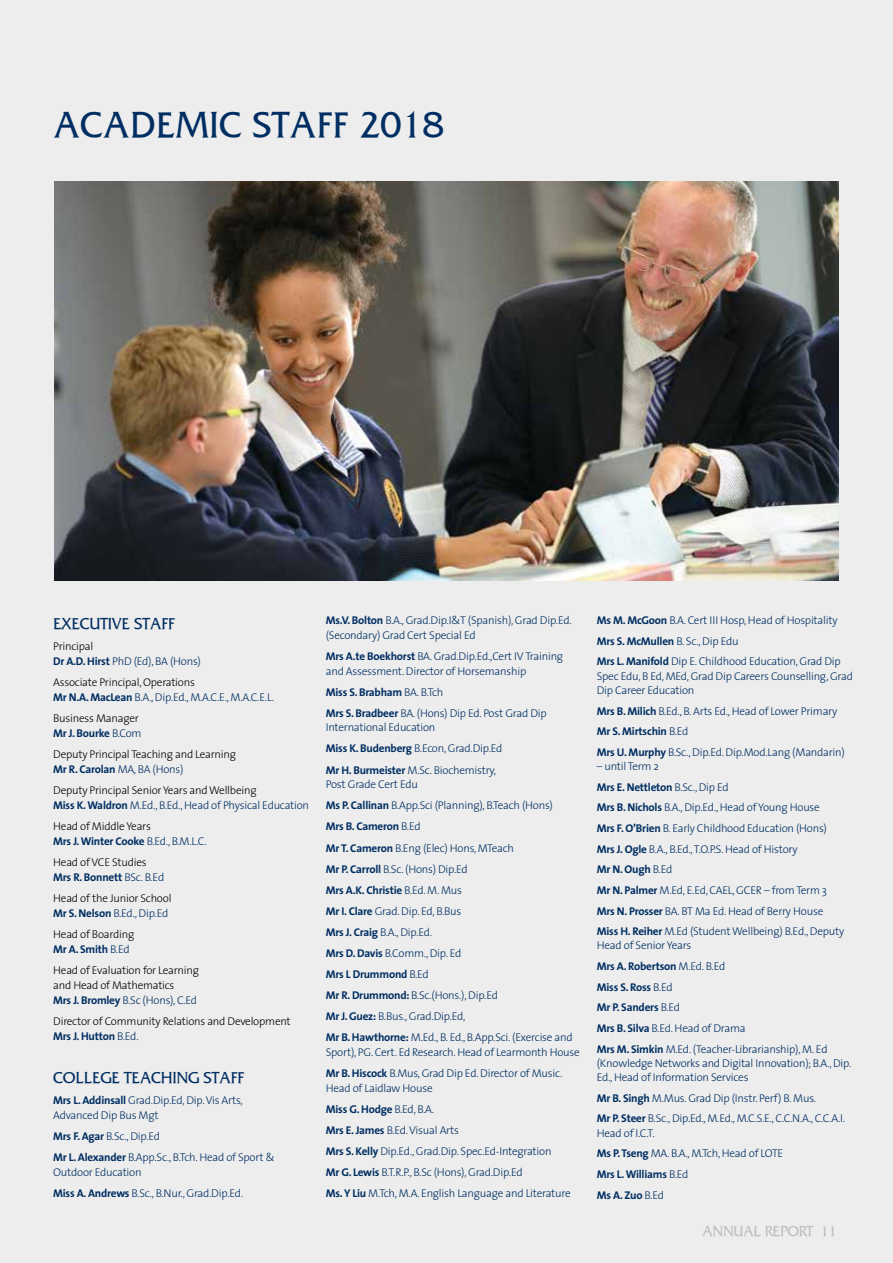
<style>
.page{position:relative;width:893px;height:1263px;background:#ecedec}
.page>*{position:absolute;margin:0;border:0;box-sizing:border-box;transform-origin:0 0}
.t1{font:37.5px "Septimus";letter-spacing:.01em;color:#002d62}
.t2{font:16.5px "Septimus";letter-spacing:-.01em;color:#002d62}
.t3{font:15px "Septimus";letter-spacing:-.02em;color:#bcbec0}
.t4{font:300 11.25px/21.1px "The Sans";letter-spacing:-.02em;color:#002d62}
.t5{font:300 11.25px/14.9px "The Sans";letter-spacing:-.02em;color:#000}
.s1{color:#000}
.s2{font-weight:700}
.s3{font-weight:700;color:#002d62}
.s4{color:#002d62}
</style>
<div class="page">
<img style="left:54px;top:181px;width:785px;height:399px">
<h1 class="t1" style="left:53px;top:108px;width:392px">ACADEMIC STAFF 2018</h1>
<h2 class="t2" style="left:53px;top:616px;width:123px">EXECUTIVE STAFF</h2>
<p class="t4" style="left:53px;top:638px;width:149px;line-height:14.9px"><span class="s1">Principal<br></span><span class="s2">Dr A.D. Hirst</span> PhD (Ed), BA (Hons)</p>
<p class="t4" style="left:53px;top:674px;width:222px;line-height:14.9px"><span class="s1">Associate Principal, Operations<br></span><span class="s2">Mr N.A. MacLean</span> B.A., Dip.Ed., M.A.C.E., M.A.C.E.L.</p>
<p class="t5" style="left:53px;top:710px;width:90px">Business Manager<br><span class="s3">Mr J. Bourke</span> <span class="s4">B.Com</span></p>
<p class="t5" style="left:53px;top:746px;width:184px">Deputy Principal Teaching and Learning<br><span class="s3">Mr R. Carolan</span> <span class="s4">MA, BA (Hons)</span></p>
<p class="t5" style="left:53px;top:782px;width:257px">Deputy Principal Senior Years and Wellbeing<br><span class="s3">Miss K. Waldron</span> <span class="s4">M.Ed., B.Ed., Head of Physical Education</span></p>
<p class="t5" style="left:53px;top:818px;width:155px">Head of Middle Years<br><span class="s3">Mrs J. Winter Cooke</span> <span class="s4">B.Ed., B.M.L.C.</span></p>
<p class="t5" style="left:53px;top:855px;width:113px">Head of VCE Studies<br><span class="s3">Mrs R. Bonnett</span> <span class="s4">BSc. B.Ed</span></p>
<p class="t5" style="left:53px;top:891px;width:120px">Head of the Junior School<br><span class="s3">Mr S. Nelson</span> <span class="s4">B.Ed., Dip.Ed</span></p>
<p class="t5" style="left:53px;top:927px;width:83px">Head of Boarding<br><span class="s3">Mr A. Smith</span> <span class="s4">B.Ed</span></p>
<p class="t5" style="left:53px;top:963px;width:147px">Head of Evaluation for Learning and Head of Mathematics<br><span class="s3">Mrs J. Bromley</span> <span class="s4">B.Sc (Hons), C.Ed</span></p>
<p class="t5" style="left:53px;top:1014px;width:239px">Director of Community Relations and Development<br><span class="s3">Mrs J. Hutton</span> <span class="s4">B.Ed.</span></p>
<h2 class="t2" style="left:53px;top:1070px;width:193px">COLLEGE TEACHING STAFF</h2>
<p class="t4" style="left:53px;top:1092px;width:191px;line-height:14.9px"><span class="s2">Mrs L. Addinsall</span> Grad.Dip.Ed, Dip. Vis Arts,<br>Advanced Dip Bus Mgt</p>
<p class="t4" style="left:53px;top:1125px;width:223px"><span class="s2">Mrs F. Agar</span> B.Sc., Dip.Ed<br><span class="s2">Mr L. Alexander</span> B.App.Sc., B.Tch. Head of Sport &amp;</p>
<p class="t4" style="left:53px;top:1161px;width:191px">Outdoor Education<br><span class="s2">Miss A. Andrews</span> B.Sc., B.Nur., Grad.Dip.Ed.</p>
<p class="t4" style="left:326px;top:612px;width:247px;line-height:14.7px"><span class="s2">Ms.V. Bolton</span> B.A., Grad.Dip.I&amp;T (Spanish), Grad Dip.Ed. (Secondary) Grad Cert Special Ed</p>
<p class="t4" style="left:326px;top:648px;width:239px;line-height:14.7px"><span class="s2">Mrs A.te Boekhorst</span> BA. Grad.Dip.Ed.,Cert IV Training and Assessment. Director of Horsemanship</p>
<p class="t4" style="left:326px;top:681px;width:222px"><span class="s2">Miss S. Brabham</span> BA. B.Tch<br><span class="s2">Mrs S. Bradbeer</span> BA. (Hons) Dip Ed. Post Grad Dip</p>
<p class="t4" style="left:326px;top:717px;width:178px">International Education<br><span class="s2">Miss K. Budenberg</span> B.Econ, Grad.Dip.Ed<br><span class="s2">Mr H. Burmeister</span> M.Sc. Biochemistry,</p>
<p class="t4" style="left:326px;top:773px;width:248px">Post Grade Cert Edu<br><span class="s2">Ms P. Callinan</span> B.App.Sci (Planning), B.Teach (Hons)<br><span class="s2">Mrs B. Cameron</span> B.Ed<br><span class="s2">Mr T. Cameron</span> B.Eng (Elec) Hons, MTeach<br><span class="s2">Mr P. Carroll</span> B.Sc. (Hons) Dip.Ed<br><span class="s2">Mrs A.K. Christie</span> B.Ed. M. Mus<br><span class="s2">Mr I. Clare</span> Grad. Dip. Ed, B.Bus<br><span class="s2">Mrs J. Craig</span> B.A., Dip.Ed.<br><span class="s2">Mrs D. Davis</span> B.Comm., Dip. Ed<br><span class="s2">Mrs L Drummond</span> B.Ed<br><span class="s2">Mr R. Drummond:</span> B.Sc.(Hons.), Dip.Ed<br><span class="s2">Mr J. Guez:</span> B.Bus., Grad.Dip.Ed,<br><span class="s2">Mr B. Hawthorne:</span> M.Ed., B. Ed., B.App.Sci. (Exercise and</p>
<p class="t4" style="left:326px;top:1041px;width:256px">Sport), PG. Cert. Ed Research. Head of Learmonth House<br><span class="s2">Mr B. Hiscock</span> B.Mus, Grad Dip Ed. Director of Music.</p>
<p class="t4" style="left:326px;top:1077px;width:246px">Head of Laidlaw House<br><span class="s2">Miss G. Hodge</span> B.Ed, B.A.<br><span class="s2">Mrs E. James</span> B.Ed. Visual Arts<br><span class="s2">Mrs S. Kelly</span> Dip.Ed., Grad.Dip. Spec.Ed-Integration<br><span class="s2">Mr G. Lewis</span> B.T.R.P., B.Sc (Hons), Grad.Dip.Ed<br><span class="s2">Ms. Y Liu</span> M.Tch, M.A. English Language and Literature</p>
<p class="t4" style="left:597px;top:610px;width:246px;line-height:20.7px"><span class="s2">Ms M. McGoon</span> B.A. Cert III Hosp, Head of Hospitality<br><span class="s2">Mrs S. McMullen</span> B. Sc., Dip Edu<br><span class="s2">Mrs L. Manifold</span> Dip E. Childhood Education, Grad Dip</p>
<p class="t4" style="left:597px;top:668px;width:258px;line-height:14.2px">Spec Edu, B Ed, MEd, Grad Dip Careers Counselling, Grad<br>Dip Career Education</p>
<p class="t4" style="left:597px;top:700px;width:250px;line-height:20.7px"><span class="s2">Mrs B. Milich</span> B.Ed., B. Arts Ed., Head of Lower Primary<br><span class="s2">Mr S. Mirtschin</span> B.Ed<br><span class="s2">Mrs U. Murphy</span> B.Sc., Dip.Ed. Dip.Mod.Lang (Mandarin)</p>
<p class="t4" style="left:597px;top:755px;width:249px;line-height:20.7px">– until Term 2<br><span class="s2">Mrs E. Nettleton</span> B.Sc., Dip Ed<br><span class="s2">Mrs B. Nichols</span> B.A., Dip.Ed., Head of Young House<br><span class="s2">Mrs F. O’Brien</span> B. Early Childhood Education (Hons)<br><span class="s2">Mrs J. Ogle</span> B.A., B.Ed., T.O.P.S. Head of History<br><span class="s2">Mr N. Ough</span> B.Ed<br><span class="s2">Mr N. Palmer</span> M.Ed, E.Ed, CAEL, GCER – from Term 3<br><span class="s2">Mrs N. Prosser</span> BA. BT Ma Ed. Head of Berry House <span class="s2">Miss H. Reiher</span> M.Ed (Student Wellbeing) B.Ed., Deputy</p>
<p class="t4" style="left:597px;top:935px;width:232px;line-height:20.7px">Head of Senior Years<br><span class="s2">Mrs A. Robertson</span> M.Ed. B.Ed<br><span class="s2">Miss S. Ross</span> B.Ed<br><span class="s2">Mr P. Sanders</span> B.Ed<br><span class="s2">Mrs B. Silva</span> B.Ed. Head of Drama<br><span class="s2">Mrs M. Simkin</span> M.Ed. (Teacher-Librarianship), M. Ed</p>
<p class="t4" style="left:597px;top:1055px;width:256px;line-height:14.2px">(Knowledge Networks and Digital Innovation); B.A., Dip.<br>Ed., Head of Information Services</p>
<p class="t4" style="left:597px;top:1087px;width:250px;line-height:20.7px"><span class="s2">Mr B. Singh</span> M.Mus. Grad Dip (Instr. Perf) B. Mus.<br><span class="s2">Mr P. Steer</span> B.Sc., Dip.Ed., M.Ed., M.C.S.E., C.C.N.A., C.C.A.I.</p>
<p class="t4" style="left:597px;top:1122px;width:188px;line-height:20.7px">Head of I.C.T.<br><span class="s2">Ms P. Tseng</span> MA. B.A., M.Tch, Head of LOTE<br><span class="s2">Mrs L. Williams</span> B.Ed<br><span class="s2">Ms A. Zuo</span> B.Ed</p>
<h3 class="t3" style="left:702px;top:1224px;width:136px">ANNUAL REPORT 11</h3>
</div>
